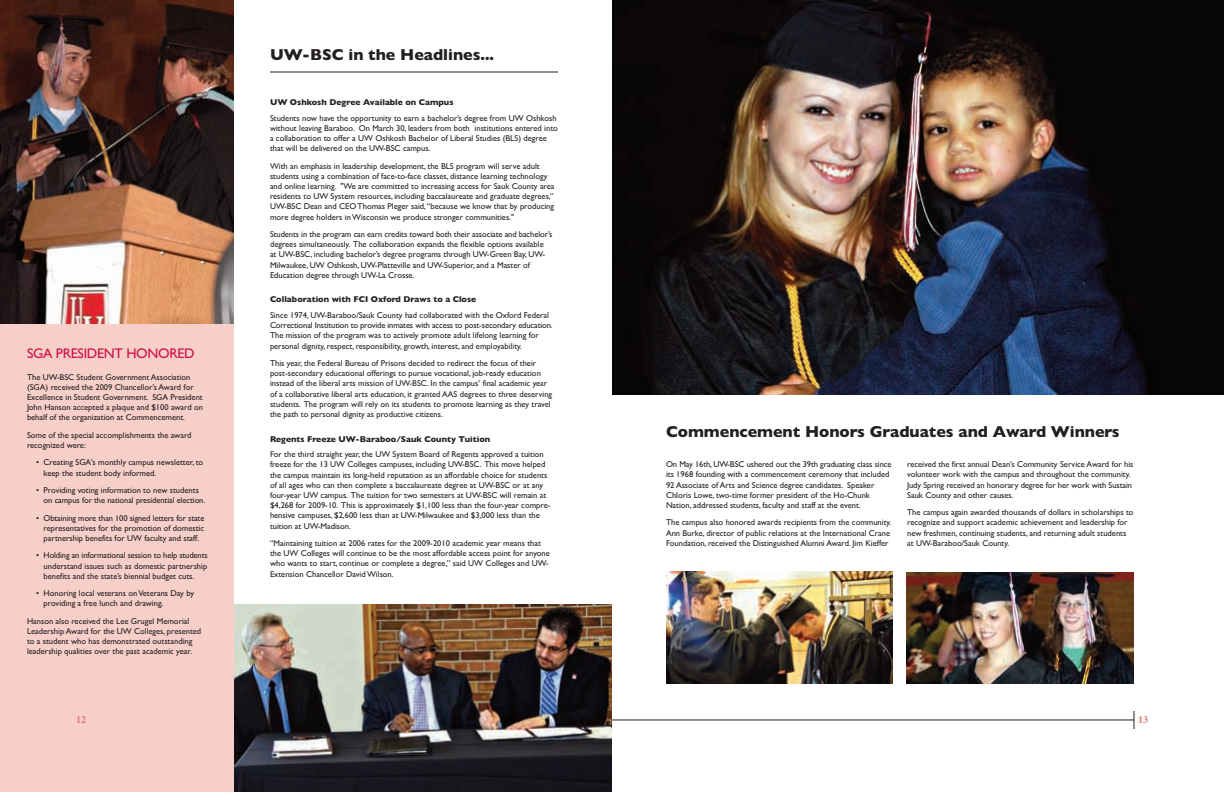
<style>
.page{position:relative;width:1224px;height:792px;background:#fff}
.page>*{position:absolute;margin:0;border:0;box-sizing:border-box;transform-origin:0 0}
.t1{font:700 16px "Gill Sans";color:#231f20}
.t2{font:14px "Gill Sans";letter-spacing:-.02em;color:#d20d44}
.t3{font:700 10px "Times";color:#e47c7b}
.t4{font:8.5px/10.2px "Gill Sans";color:#231f20}
.t5{font:700 8.5px "Gill Sans";color:#231f20}
</style>
<div class="page">
<div style="left:0;top:0;width:234px;height:792px;background:#f6cfc9"></div>
<hr style="left:611px;top:719px;width:523px;height:1px;background:#231f20">
<svg style="left:1134px;top:711px;width:1px;height:18px"></svg>
<hr style="left:270px;top:72px;width:288px;height:1px;background:#231f20">
<img style="left:666px;top:572px;width:226px;height:112px">
<img style="left:906px;top:572px;width:228px;height:112px">
<img style="left:612px;top:0;width:612px;height:395px">
<img style="left:0;top:0;width:234px;height:324px">
<img style="left:234px;top:605px;width:378px;height:187px">
<h2 class="t2" style="left:27px;top:345px;width:169px">SGA PRESIDENT HONORED</h2>
<p class="t4" style="left:27px;top:372px;width:178px">The UW-BSC Student Government Association (SGA) received the 2009 Chancellor’s Award for Excellence in Student Government. SGA President John Hanson accepted a plaque and $100 award on behalf of the organization at Commencement.</p>
<p class="t4" style="left:27px;top:430px;width:166px">Some of the special accomplishments the award recognized were:</p>
<p class="t4" style="left:44px;top:457px;width:161px;text-indent:-8px">• Creating SGA’s monthly campus newsletter, to keep the student body informed.</p>
<p class="t4" style="left:44px;top:485px;width:163px;text-indent:-8px">• Providing voting information to new students on campus for the national presidential election.</p>
<p class="t4" style="left:44px;top:513px;width:162px;text-align:justify;text-indent:-8px">• Obtaining more than 100 signed letters for state representatives for the promotion of domestic partnership benefits for UW faculty and staff.</p>
<p class="t4" style="left:44px;top:550px;width:166px;text-align:justify;text-indent:-8px">• Holding an informational session to help students understand issues such as domestic partnership benefits and the state’s biennial budget cuts.</p>
<p class="t4" style="left:44px;top:588px;width:152px;text-indent:-8px">• Honoring local veterans onVeterans Day by providing a free lunch and drawing.</p>
<p class="t4" style="left:27px;top:616px;width:176px">Hanson also received the Lee Grugel Memorial Leadership Award for the UW Colleges, presented to a student who has demonstrated outstanding leadership qualities over the past academic year.</p>
<h1 class="t1" style="left:270px;top:46px;width:225px">UW-BSC in the Headlines...</h1>
<p class="t5" style="left:270px;top:97px;width:185px">UW Oshkosh Degree Available on Campus</p>
<p class="t4" style="left:270px;top:112px;width:289px">Students now have the opportunity to earn a bachelor’s degree from UW Oshkosh without leaving Baraboo. On March 30, leaders from both institutions entered into a collaboration to offer a UW Oshkosh Bachelor of Liberal Studies (BLS) degree that will be delivered on the UW-BSC campus.</p>
<p class="t4" style="left:270px;top:160px;width:286px">With an emphasis in leadership development, the BLS program will serve adult students using a combination of face-to-face classes, distance learning technology and online learning. "We are committed to increasing access for Sauk County area residents to UW System resources, including baccalaureate and graduate degrees,” UW-BSC Dean and CEO Thomas Pleger said,“because we know that by producing more degree holders in Wisconsin we produce stronger communities."</p>
<p class="t4" style="left:270px;top:229px;width:284px">Students in the program can earn credits toward both their associate and bachelor’s degrees simultaneously. The collaboration expands the flexible options available<br>at UW-BSC, including bachelor’s degree programs through UW-Green Bay, UW-Milwaukee, UW Oshkosh, UW-Platteville and UW-Superior, and a Master of Education degree through UW-La Crosse.</p>
<p class="t5" style="left:270px;top:294px;width:208px">Collaboration with FCI Oxford Draws to a Close</p>
<p class="t4" style="left:270px;top:310px;width:284px">Since 1974, UW-Baraboo/Sauk County had collaborated with the Oxford Federal Correctional Institution to provide inmates with access to post-secondary education.<br>The mission of the program was to actively promote adult lifelong learning for personal dignity, respect, responsibility, growth, interest, and employability.</p>
<p class="t4" style="left:270px;top:358px;width:284px">This year, the Federal Bureau of Prisons decided to redirect the focus of their post-secondary educational offerings to pursue vocational, job-ready education instead of the liberal arts mission of UW-BSC. In the campus’ final academic year of a collaborative liberal arts education, it granted AAS degrees to three deserving students. The program will rely on its students to promote learning as they travel the path to personal dignity as productive citizens.</p>
<p class="t5" style="left:270px;top:434px;width:222px">Regents Freeze UW-Baraboo/Sauk County Tuition</p>
<p class="t4" style="left:270px;top:449px;width:282px">For the third straight year, the UW System Board of Regents approved a tuition freeze for the 13 UW Colleges campuses, including UW-BSC. This move helped the campus maintain its long-held reputation as an affordable choice for students of all ages who can then complete a baccalaureate degree at UW-BSC or at any four-year UW campus. The tuition for two semesters at UW-BSC will remain at $4,268 for 2009-10. This is approximately $1,100 less than the four-year compre&shy;hensive campuses, $2,600 less than at UW-Milwaukee and $3,000 less than the tuition at UW-Madison.</p>
<p class="t4" style="left:270px;top:538px;width:281px">“Maintaining tuition at 2006 rates for the 2009-2010 academic year means that the UW Colleges will continue to be the most affordable access point for anyone who wants to start, continue or complete a degree,” said UW Colleges and UW-Extension Chancellor David Wilson.</p>
<h1 class="t1" style="left:666px;top:422px;width:455px">Commencement Honors Graduates and Award Winners</h1>
<p class="t4" style="left:666px;top:459px;width:227px">On May 16th, UW-BSC ushered out the 39th graduating class since its 1968 founding with a commencement ceremony that included 92 Associate of Arts and Science degree candidates. Speaker Chloris Lowe, two-time former president of the Ho-Chunk Nation, addressed students, faculty and staff at the event.</p>
<p class="t4" style="left:666px;top:517px;width:227px">The campus also honored awards recipients from the community.<br>Ann Burke, director of public relations at the International Crane<br>Foundation, received the Distinguished Alumni Award. Jim Kieffer</p>
<p class="t4" style="left:907px;top:459px;width:228px">received the first annual Dean’s Community Service Award for his volunteer work with the campus and throughout the community.<br>Judy Spring received an honorary degree for her work with Sustain Sauk County and other causes.</p>
<p class="t4" style="left:907px;top:507px;width:228px">The campus again awarded thousands of dollars in scholarships to recognize and support academic achievement and leadership for new freshmen, continuing students, and returning adult students at UW-Baraboo/Sauk County.</p>
<p class="t3" style="left:76px;top:713px;width:11px">12</p>
<p class="t3" style="left:1138px;top:713px;width:11px">13</p>
</div>
